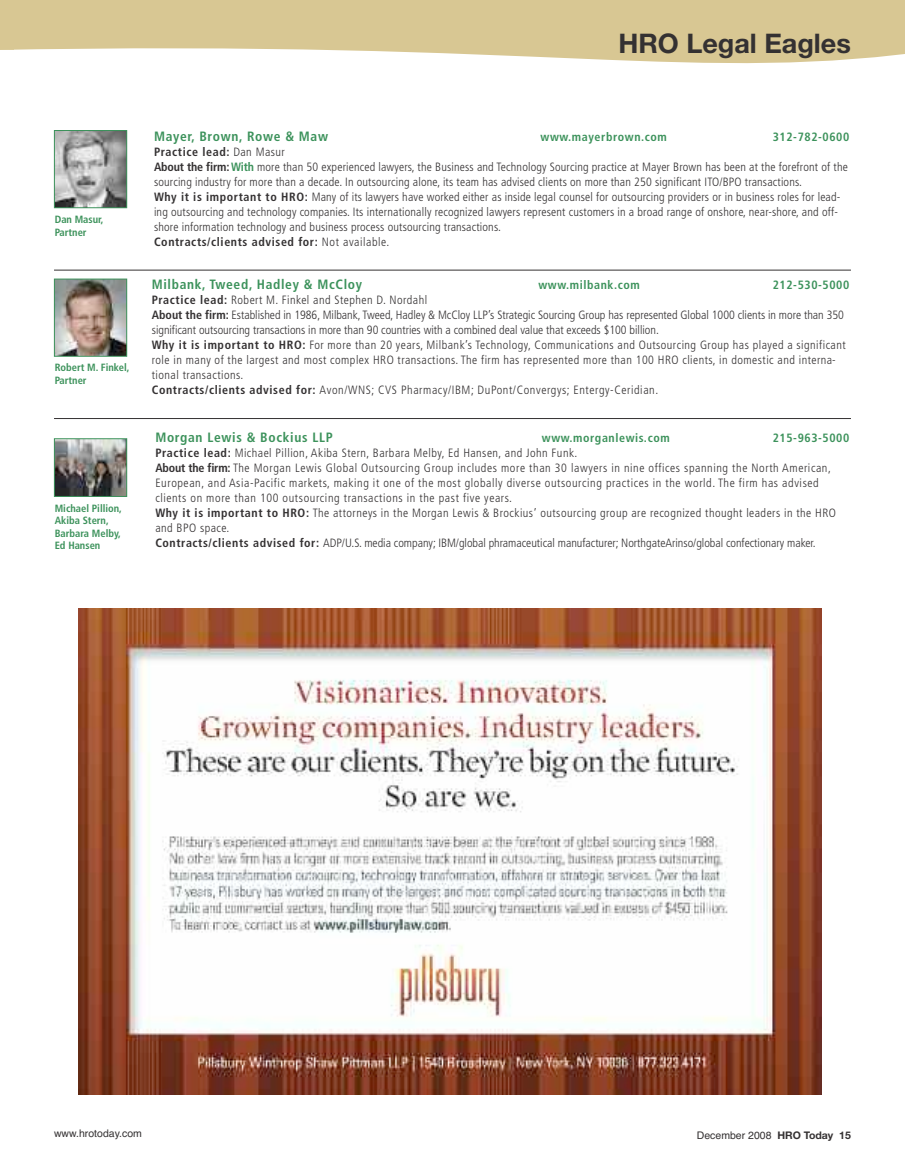
<style>
.page{position:relative;width:905px;height:1175px;background:#fff}
.page>*{position:absolute;margin:0;border:0;box-sizing:border-box;transform-origin:0 0}
.t1{font:700 27px "Helvetica Neue";color:#343132}
.t2{font:700 condensed 13.5px "Frutiger";letter-spacing:.05em;color:#3c925b}
.t3{font:300 condensed 12px/15px "Frutiger";letter-spacing:.015em;color:#343132}
.t4{font:300 condensed 12px/15px "Frutiger";letter-spacing:.04em;color:#343132}
.t5{font:300 condensed 12px/15px "Frutiger";letter-spacing:.05em;color:#343132}
.t6{font:700 condensed 12px "Frutiger";letter-spacing:.05em;color:#3c925b}
.t7{font:700 condensed 10.5px/12.6px "Frutiger";color:#3c925b}
.t8{font:10.5px "Helvetica";color:#343132}
.s1{font-weight:700}
.s2{font-weight:700;color:#3c925b}
.s3{font-family:"Helvetica Neue";font-weight:700}
</style>
<div class="page">
<svg style="left:14px;top:0;width:890px;height:63px;background:#ddcea1"></svg>
<svg style="left:0;top:0;width:14px;height:50px"></svg>
<img style="left:79px;top:608px;width:743px;height:486px">
<img style="left:56px;top:440px;width:69px;height:55px">
<div style="left:54px;top:438px;width:73px;height:59px;border:1px solid #3c925b"></div>
<img style="left:56px;top:281px;width:69px;height:74px">
<div style="left:54px;top:279px;width:73px;height:78px;border:1px solid #3c925b"></div>
<img style="left:56px;top:132px;width:69px;height:74px">
<div style="left:54px;top:130px;width:73px;height:78px;border:1px solid #3c925b"></div>
<hr style="left:54px;top:270px;width:796px;height:1px;background:#343132">
<hr style="left:54px;top:418px;width:796px;height:1px;background:#343132">
<h1 class="t1" style="left:618px;top:27px;width:234px">HRO Legal Eagles</h1>
<p class="t7" style="left:55px;top:213px;width:50px">Dan Masur,<br>Partner</p>
<p class="t7" style="left:55px;top:361px;width:76px">Robert M. Finkel,<br>Partner</p>
<p class="t7" style="left:55px;top:501px;width:69px">Michael Pillion,<br>Akiba Stern,<br>Barbara Melby,<br>Ed Hansen</p>
<p class="t2" style="left:154px;top:128px;width:175px">Mayer, Brown, Rowe &amp; Maw</p>
<p class="t6" style="left:540px;top:129px;width:128px">www.mayerbrown.com</p>
<p class="t6" style="left:772px;top:129px;width:78px">312-782-0600</p>
<p class="t3" style="left:154px;top:144px;width:695px"><span class="s1">Practice lead:</span> Dan Masur<br><span class="s1">About the firm:</span> <span class="s2">With</span> more than 50 experienced lawyers, the Business and Technology Sourcing practice at Mayer Brown has been at the forefront of the sourcing industry for more than a decade. In outsourcing alone, its team has advised clients on more than 250 significant ITO/BPO transactions.<br><span class="s1">Why it is important to HRO:</span> Many of its lawyers have worked either as inside legal counsel for outsourcing providers or in business roles for lead&shy;ing outsourcing and technology companies. Its internationally recognized lawyers represent customers in a broad range of onshore, near-shore, and off&shy;shore information technology and business process outsourcing transactions.<br><span class="s1">Contracts/clients advised for:</span> Not available.</p>
<p class="t2" style="left:152px;top:276px;width:212px">Milbank, Tweed, Hadley &amp; McCloy</p>
<p class="t6" style="left:538px;top:277px;width:103px">www.milbank.com</p>
<p class="t6" style="left:772px;top:277px;width:78px">212-530-5000</p>
<p class="t4" style="left:152px;top:292px;width:695px"><span class="s1">Practice lead:</span> Robert M. Finkel and Stephen D. Nordahl<br><span class="s1">About the firm:</span> Established in 1986, Milbank, Tweed, Hadley &amp; McCloy LLP’s Strategic Sourcing Group has represented Global 1000 clients in more than 350 significant outsourcing transactions in more than 90 countries with a combined deal value that exceeds $100 billion.<br><span class="s1">Why it is important to HRO:</span> For more than 20 years, Milbank’s Technology, Communications and Outsourcing Group has played a significant role in many of the largest and most complex HRO transactions. The firm has represented more than 100 HRO clients, in domestic and interna&shy;tional transactions.<br><span class="s1">Contracts/clients advised for:</span> Avon/WNS; CVS Pharmacy/IBM; DuPont/Convergys; Entergy-Ceridian.</p>
<p class="t2" style="left:155px;top:429px;width:179px">Morgan Lewis &amp; Bockius LLP</p>
<p class="t6" style="left:542px;top:430px;width:129px">www.morganlewis.com</p>
<p class="t6" style="left:772px;top:430px;width:78px">215-963-5000</p>
<p class="t5" style="left:155px;top:445px;width:682px"><span class="s1">Practice lead:</span> Michael Pillion, Akiba Stern, Barbara Melby, Ed Hansen, and John Funk.<br><span class="s1">About the firm:</span> The Morgan Lewis Global Outsourcing Group includes more than 30 lawyers in nine offices spanning the North American, European, and Asia-Pacific markets, making it one of the most globally diverse outsourcing practices in the world. The firm has advised clients on more than 100 outsourcing transactions in the past five years.<br><span class="s1">Why it is important to HRO:</span> The attorneys in the Morgan Lewis &amp; Brockius’ outsourcing group are recognized thought leaders in the HRO and BPO space.<br><span class="s1">Contracts/clients advised for:</span> ADP/U.S. media company; IBM/global phramaceutical manufacturer; NorthgateArinso/global confectionary maker.</p>
<p class="t8" style="left:54px;top:1123px;width:89px">www.hrotoday.com</p>
<p class="t8" style="left:696px;top:1126px;width:156px">December 2008 <span class="s3">HRO Today 15</span></p>
</div>
